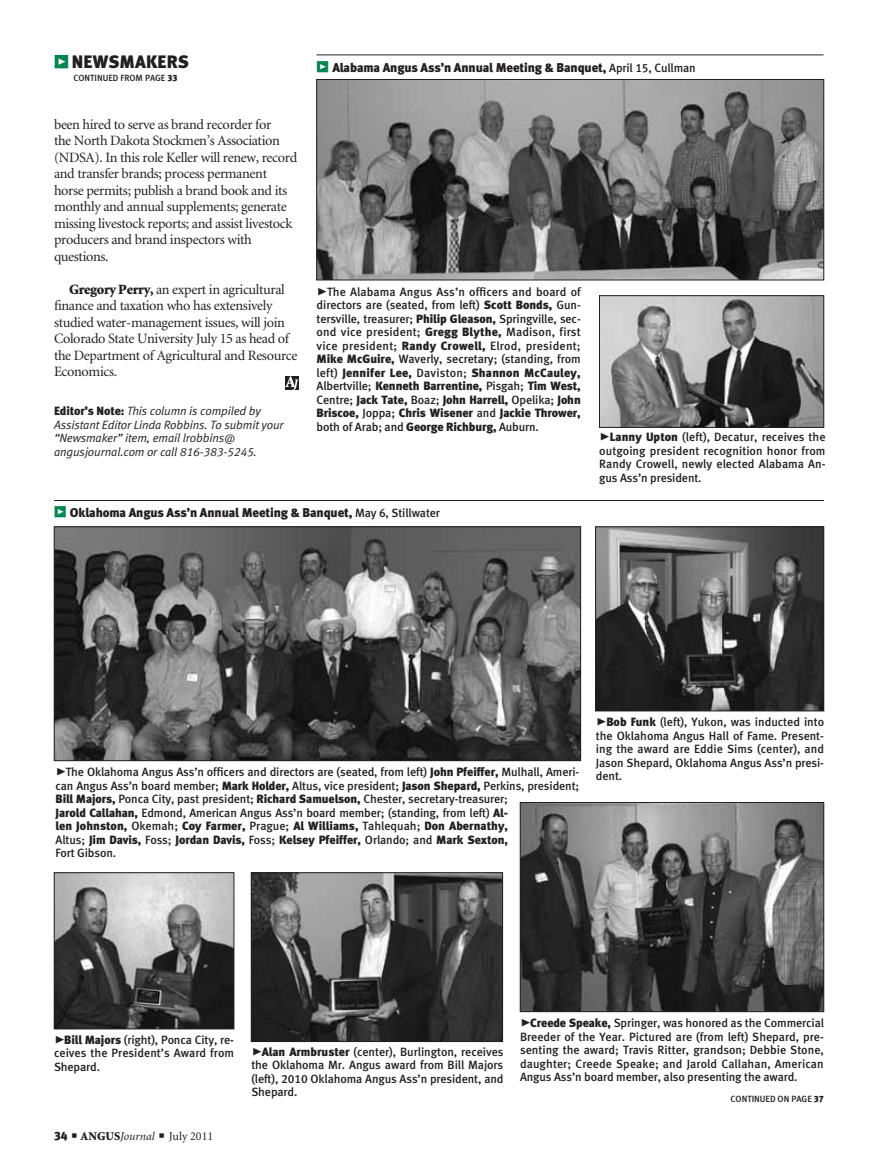
<style>
.page{position:relative;width:878px;height:1168px;background:#fff}
.page>*{position:absolute;margin:0;border:0;box-sizing:border-box;transform-origin:0 0}
.t1{font:18px "Meta Black LF";letter-spacing:.01em;color:#231f20}
.body_text{font:14.25px/16.5px "Minion";letter-spacing:-.025em;color:#231f20}
.cutlines{font:12.75px "Meta Black LF";letter-spacing:-.01em;color:#231f20}
.cutlines-2{font:12px/13.5px "Meta Medium LF";letter-spacing:-.01em;color:#231f20;text-align:justify}
.editor_s_note{font:italic 12px/13.5px "Meta Normal LF";letter-spacing:-.01em;color:#231f20}
.t2{font:12px "Minion";color:#231f20}
.t3{font:9px "Meta Medium LF";color:#231f20}
.s1{font-family:"Meta Black Expert";color:#008751}
.s2{font-family:"Meta Black LF"}
.s3{font-weight:900}
.s4{font-family:"Meta Black LF";font-style:normal}
.s5{font-family:"Meta Black Caps Expert";font-size:15px;color:#008751}
.s6{font-family:"Meta Medium LF";font-size:12px}
.s7{font-family:"Meta Black Caps Expert";font-size:21px}
.s8{font-style:italic}
</style>
<div class="page">
<svg style="left:285px;top:376px;width:13px;height:14px"></svg>
<hr style="left:54px;top:500px;width:770px;height:1px;background:#231f20">
<hr style="left:316px;top:55px;width:507px;height:1px;background:#231f20">
<img style="left:56px;top:528px;width:522px;height:231px">
<div style="left:54px;top:526px;width:526px;height:235px;border:1px solid #231f20"></div>
<img style="left:318px;top:81px;width:504px;height:197px">
<div style="left:316px;top:79px;width:508px;height:201px;border:1px solid #231f20"></div>
<img style="left:56px;top:874px;width:176px;height:153px">
<div style="left:54px;top:872px;width:180px;height:157px;border:1px solid #231f20"></div>
<img style="left:601px;top:297px;width:221px;height:129px">
<div style="left:599px;top:295px;width:225px;height:133px;border:1px solid #231f20"></div>
<img style="left:597px;top:528px;width:225px;height:181px">
<div style="left:595px;top:526px;width:229px;height:185px;border:1px solid #231f20"></div>
<img style="left:522px;top:804px;width:300px;height:206px">
<div style="left:520px;top:802px;width:304px;height:210px;border:1px solid #231f20"></div>
<img style="left:253px;top:874px;width:247px;height:166px">
<div style="left:251px;top:872px;width:251px;height:170px;border:1px solid #231f20"></div>
<p class="t1" style="left:54px;top:51px;width:136px"><span class="s1">z</span> NEWSMAKERS</p>
<p class="t3" style="left:73px;top:73px;width:106px">CONTINUED FROM PAGE <span class="s2">33</span></p>
<p class="body_text" style="left:54px;top:117px;width:245px">been hired to serve as brand recorder for<br>the North Dakota Stockmen’s Association (NDSA). In this role Keller will renew, record and transfer brands; process permanent horse permits; publish a brand book and its monthly and annual supplements; generate missing livestock reports; and assist livestock producers and brand inspectors with questions.</p>
<p class="body_text" style="left:54px;top:282px;width:245px;text-indent:15px"><span class="s3">Gregory Perry,</span> an expert in agricultural finance and taxation who has extensively studied water-management issues, will join Colorado State University July 15 as head of the Department of Agricultural and Resource Economics.</p>
<p class="editor_s_note" style="left:54px;top:404px;width:231px"><span class="s4">Editor’s Note:</span> This column is compiled by Assistant Editor Linda Robbins. To submit your “Newsmaker” item, email lrobbins@ angusjournal.com or call 816-383-5245.</p>
<p class="cutlines" style="left:316px;top:59px;width:381px"><span class="s5">z</span> Alabama Angus Ass’n Annual Meeting &amp; Banquet, <span class="s6">April 15, Cullman</span></p>
<p class="cutlines-2" style="left:316px;top:285px;width:266px"><span class="s7">@</span>The Alabama Angus Ass’n officers and board of directors are (seated, from left) <span class="s2">Scott Bonds,</span> Gun&shy;tersville, treasurer; <span class="s2">Philip Gleason,</span> Springville, sec&shy;ond vice president; <span class="s2">Gregg Blythe,</span> Madison, first vice president; <span class="s2">Randy Crowell,</span> Elrod, president; <span class="s2">Mike McGuire,</span> Waverly, secretary; (standing, from left) <span class="s2">Jennifer Lee,</span> Daviston; <span class="s2">Shannon McCauley, </span>Albertville; <span class="s2">Kenneth Barrentine,</span> Pisgah; <span class="s2">Tim West, </span>Centre; <span class="s2">Jack Tate,</span> Boaz; <span class="s2">John Harrell,</span> Opelika; <span class="s2">John Briscoe,</span> Joppa; <span class="s2">Chris Wisener</span> and <span class="s2">Jackie Thrower, </span>both of Arab; and <span class="s2">George Richburg,</span> Auburn.</p>
<p class="cutlines-2" style="left:599px;top:430px;width:228px"><span class="s7">@</span><span class="s2">Lanny Upton</span> (left), Decatur, receives the outgoing president recognition honor from Randy Crowell, newly elected Alabama An&shy;gus Ass’n president.</p>
<p class="cutlines" style="left:54px;top:505px;width:387px"><span class="s5">z</span> Oklahoma Angus Ass’n Annual Meeting &amp; Banquet, <span class="s6">May 6, Stillwater</span></p>
<p class="cutlines-2" style="left:56px;top:765px;width:525px;text-align:left"><span class="s7">@</span>The Oklahoma Angus Ass’n officers and directors are (seated, from left) <span class="s2">John Pfeiffer,</span> Mulhall, Ameri&shy;can Angus Ass’n board member; <span class="s2">Mark Holder,</span> Altus, vice president; <span class="s2">Jason Shepard,</span> Perkins, president; <span class="s2">Bill Majors,</span> Ponca City, past president; <span class="s2">Richard Samuelson,</span> Chester, secretary-treasurer;<br><span class="s2">Jarold Callahan,</span> Edmond, American Angus Ass’n board member; (standing, from left) <span class="s2">Al-<br>len Johnston,</span> Okemah; <span class="s2">Coy Farmer,</span> Prague; <span class="s2">Al Williams,</span> Tahlequah; <span class="s2">Don Abernathy,<br></span>Altus; <span class="s2">Jim Davis,</span> Foss; <span class="s2">Jordan Davis,</span> Foss; <span class="s2">Kelsey Pfeiffer,</span> Orlando; and <span class="s2">Mark Sexton,<br></span>Fort Gibson.</p>
<p class="cutlines-2" style="left:596px;top:715px;width:230px"><span class="s7">@</span><span class="s2">Bob Funk</span> (left), Yukon, was inducted into the Oklahoma Angus Hall of Fame. Present&shy;ing the award are Eddie Sims (center), and Jason Shepard, Oklahoma Angus Ass’n presi&shy;dent.</p>
<p class="cutlines-2" style="left:54px;top:1032px;width:182px"><span class="s7">@</span><span class="s2">Bill Majors</span> (right), Ponca City, re&shy;ceives the President’s Award from Shepard.</p>
<p class="t2" style="left:54px;top:1130px;width:161px"><span class="s2">34</span> ■ <span class="s3">ANGUS</span><span class="s8">Journal</span> ■ July 2011</p>
<p class="cutlines-2" style="left:251px;top:1044px;width:254px"><span class="s7">@</span><span class="s2">Alan Armbruster</span> (center), Burlington, receives the Oklahoma Mr. Angus award from Bill Majors (left), 2010 Oklahoma Angus Ass’n president, and Shepard.</p>
<p class="cutlines-2" style="left:520px;top:1016px;width:305px"><span class="s7">@</span><span class="s2">Creede Speake,</span> Springer, was honored as the Commercial Breeder of the Year. Pictured are (from left) Shepard, pre&shy;senting the award; Travis Ritter, grandson; Debbie Stone, daughter; Creede Speake; and Jarold Callahan, American Angus Ass’n board member, also presenting the award.</p>
<p class="t3" style="left:730px;top:1094px;width:95px">CONTINUED ON PAGE <span class="s2">37</span></p>
</div>
